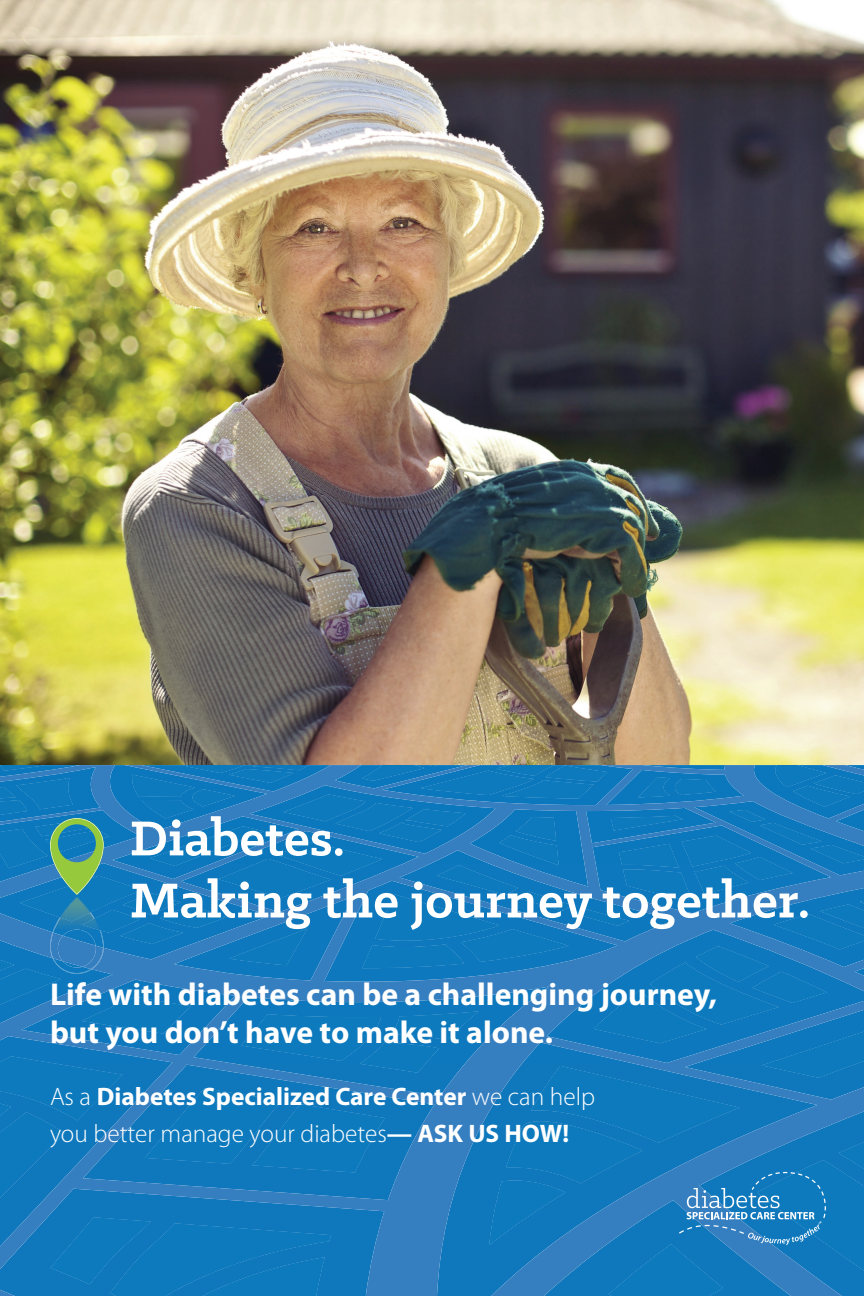
<style>
.page{position:relative;width:864px;height:1296px;background:#fff}
.page>*{position:absolute;margin:0;border:0;box-sizing:border-box;transform-origin:0 0}
.t1{font:700 55.4px/62.1px "Klinic Slab";color:#fff}
.t2{font:700 31.7px/38px "Myriad Pro";color:#fff}
.t3{font:300 25.3px/37px "Myriad Pro";color:#fff}
.s1{font-weight:700}
</style>
<div class="page">
<svg style="left:0;top:765px;width:864px;height:531px;background:#177bbe"></svg>
<img style="left:0;top:0;width:864px;height:765px">
<img style="left:53px;top:969px;width:50px;height:4px">
<svg style="left:50px;top:819px;width:54px;height:150px;background:#3b8fa3"></svg>
<svg style="left:679px;top:1172px;width:147px;height:73px;background:#3289c5"></svg>
<h1 class="t1" style="left:130px;top:806px;width:682px">Diabetes.<br>Making the journey together.</h1>
<p class="t2" style="left:50px;top:974px;width:669px">Life with diabetes can be a challenging journey, but you don’t have to make it alone.</p>
<p class="t3" style="left:50px;top:1078px;width:547px">As a <span class="s1">Diabetes Specialized Care Center</span> we can help you better manage your diabetes<span class="s1">— ASK US HOW!</span></p>
</div>
